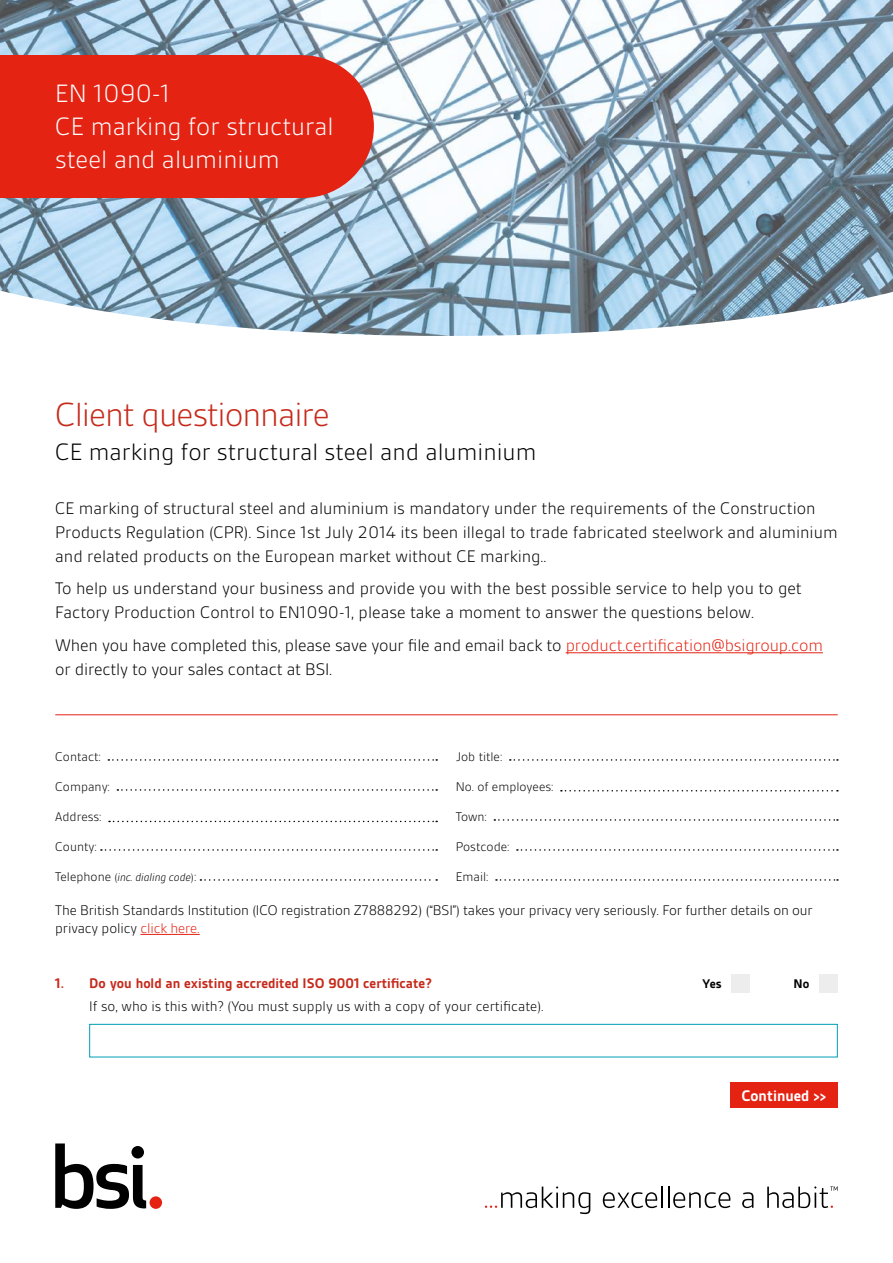
<style>
.page{position:relative;width:893px;height:1263px;background:#fff}
.page>*{position:absolute;margin:0;border:0;box-sizing:border-box;transform-origin:0 0}
.t1{font:300 36px "BSI Gesta";letter-spacing:-.03em;color:#c62a1b}
.t2{font:300 27px/33px "BSI Gesta";color:#fff}
.t3{font:300 25.5px "BSI Gesta";color:#000}
.t4{font:300 18px/24px "BSI Gesta";color:#000}
.t5{font:700 16.5px "BSI Gesta";color:#fff}
.t6{font:300 15px/18px "BSI Gesta";letter-spacing:-.01em;color:#000}
.t7{font:700 15px "BSI Gesta";color:#c62a1b}
.t8{font:300 13.5px "BSI Gesta";color:#000}
.t9{font:700 13.5px "BSI Gesta";color:#000}
.t10{font:italic 300 12px "BSI Gesta";color:#000}
.s1{color:#e42313}
.s2{font-style:normal;font-size:13.5px}
.s3{font-style:normal}
</style>
<div class="page">
<img style="left:0;top:0;width:893px;height:336px">
<svg style="left:55px;top:1143px;width:91px;height:66px"></svg>
<div style="left:150px;top:1196px;width:12px;height:13px;background:#e42313;border-radius:50%"></div>
<svg style="left:485px;top:1186px;width:105px;height:28px"></svg>
<svg style="left:603px;top:1192px;width:54px;height:16px"></svg>
<hr style="left:661px;top:1186px;width:2px;height:22px;background:#000">
<svg style="left:668px;top:1186px;width:62px;height:22px"></svg>
<svg style="left:742px;top:1192px;width:11px;height:16px"></svg>
<svg style="left:767px;top:1186px;width:71px;height:22px"></svg>
<hr style="left:566px;top:652px;width:257px;height:1px;background:#e42313">
<hr style="left:55px;top:714px;width:783px;height:1px;background:#e42313">
<hr style="left:140px;top:934px;width:60px;height:1px;background:#e42313">
<svg style="left:108px;top:759px;width:329px;height:2px"></svg>
<svg style="left:510px;top:759px;width:328px;height:2px"></svg>
<svg style="left:117px;top:789px;width:320px;height:2px"></svg>
<svg style="left:561px;top:790px;width:277px;height:1px"></svg>
<svg style="left:109px;top:821px;width:328px;height:1px"></svg>
<svg style="left:494px;top:819px;width:344px;height:2px"></svg>
<svg style="left:101px;top:849px;width:336px;height:2px"></svg>
<svg style="left:517px;top:849px;width:321px;height:2px"></svg>
<svg style="left:200px;top:879px;width:237px;height:2px"></svg>
<svg style="left:496px;top:879px;width:342px;height:2px"></svg>
<div style="left:732px;top:974px;width:18px;height:18px;background:#ededed"></div>
<div style="left:820px;top:974px;width:18px;height:18px;background:#ededed"></div>
<div style="left:89px;top:1024px;width:749px;height:33px;border:1px solid #009eb5"></div>
<div style="left:730px;top:1082px;width:108px;height:26px;background:#e42313"></div>
<div style="left:0;top:55px;width:301px;height:143px;background:#e42313"></div>
<div style="left:231px;top:55px;width:143px;height:143px;background:#e42313;border-radius:50%"></div>
<h2 class="t2" style="left:55px;top:77px;width:280px">EN 1090-1<br>CE marking for structural steel and aluminium</h2>
<h1 class="t1" style="left:55px;top:396px;width:276px">Client questionnaire</h1>
<h3 class="t3" style="left:55px;top:439px;width:483px">CE marking for structural steel and aluminium</h3>
<p class="t4" style="left:55px;top:496px;width:784px">CE marking of structural steel and aluminium is mandatory under the requirements of the Construction<br>Products Regulation (CPR). Since 1st July 2014 its been illegal to trade fabricated steelwork and aluminium and related products on the European market without CE marking..</p>
<p class="t4" style="left:55px;top:577px;width:748px">To help us understand your business and provide you with the best possible service to help you to get<br>Factory Production Control to EN1090-1, please take a moment to answer the questions below.</p>
<p class="t4" style="left:55px;top:633px;width:769px">When you have completed this, please save your file and email back to <span class="s1">product.certification@bsigroup.com </span>or directly to your sales contact at BSI.</p>
<p class="t8" style="left:55px;top:749px;width:47px">Contact:</p>
<p class="t8" style="left:456px;top:749px;width:48px">Job title:</p>
<p class="t8" style="left:55px;top:779px;width:56px">Company:</p>
<p class="t8" style="left:456px;top:779px;width:99px">No. of employees:</p>
<p class="t8" style="left:55px;top:809px;width:48px">Address:</p>
<p class="t8" style="left:456px;top:809px;width:33px">Town:</p>
<p class="t8" style="left:55px;top:839px;width:43px">County:</p>
<p class="t8" style="left:456px;top:839px;width:55px">Postcode:</p>
<p class="t10" style="left:55px;top:871px;width:143px"><span class="s2">Telephone</span> <span class="s3">(</span>inc. dialing code<span class="s3">)</span><span class="s2">:</span></p>
<p class="t8" style="left:456px;top:869px;width:34px">Email:</p>
<p class="t6" style="left:55px;top:901px;width:759px">The British Standards Institution (ICO registration Z7888292) (“BSI”) takes your privacy very seriously. For further details on our privacy policy <span class="s1">click here.</span></p>
<p class="t7" style="left:55px;top:975px;width:378px">1. Do you hold an existing accredited ISO 9001 certificate?</p>
<p class="t9" style="left:702px;top:976px;width:21px">Yes</p>
<p class="t9" style="left:794px;top:976px;width:17px">No</p>
<p class="t6" style="left:89px;top:997px;width:456px">If so, who is this with? (You must supply us with a copy of your certificate).</p>
<p class="t5" style="left:741px;top:1087px;width:86px">Continued &gt;&gt;</p>
</div>
